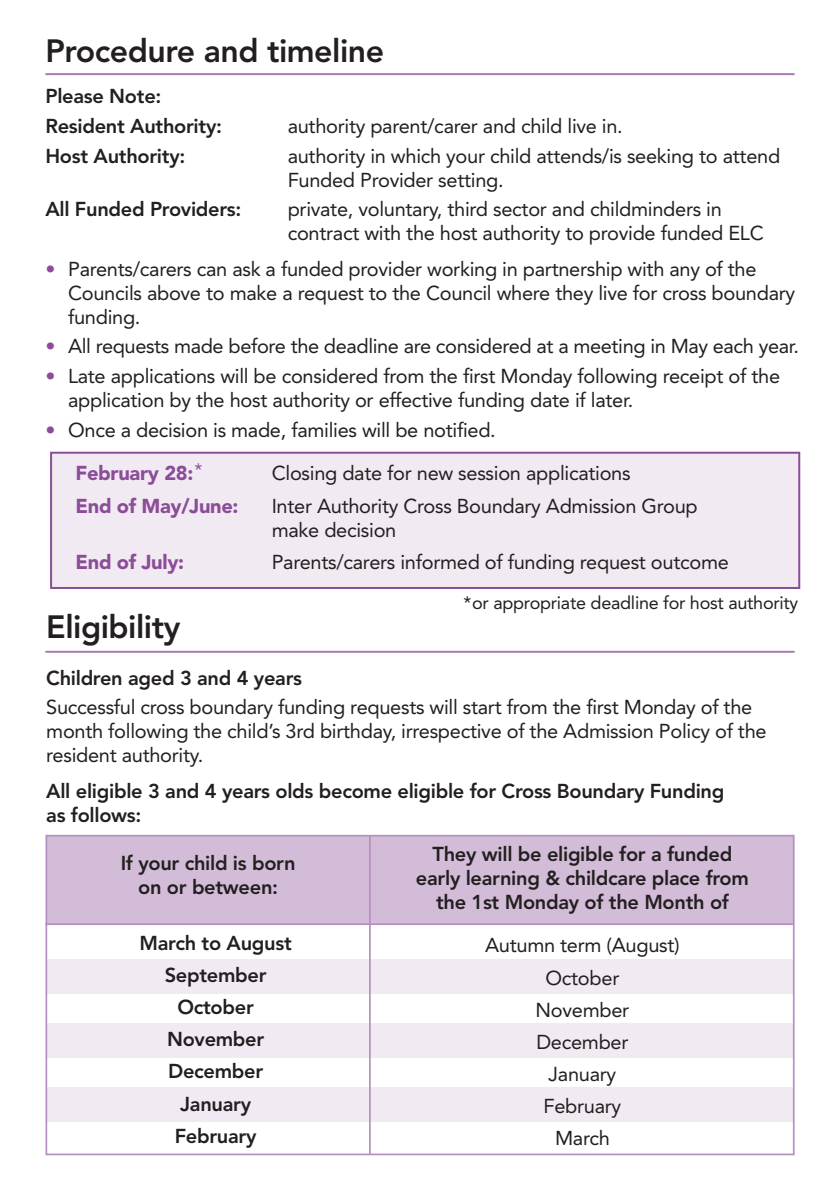
<style>
.page{position:relative;width:840px;height:1191px;background:#fff}
.page>*{position:absolute;margin:0;border:0;box-sizing:border-box;transform-origin:0 0}
.t1{font:800 32px "Avenir LT";letter-spacing:-.015em;color:#231f20}
.t2{font:20px/24px "Avenir LT";letter-spacing:-.015em;color:#231f20}
.t3{font:800 20px/32.2px "Avenir LT";letter-spacing:-.015em;color:#231f20;text-align:center}
.t4{font:900 20px "Avenir LT";letter-spacing:-.015em;color:#8b4d99}
.t5{font:18px "Avenir LT";letter-spacing:-.015em;color:#231f20}
.s1{color:#8b4d99}
.s2{font-weight:900;color:#8b4d99}
</style>
<div class="page">
<div style="left:50px;top:452px;width:749px;height:137px;background:#f2eaf2;border:2px solid #8b4d99"></div>
<hr style="left:45px;top:73px;width:749px;height:2px;background:#a77ab1">
<hr style="left:45px;top:651px;width:749px;height:2px;background:#a77ab1">
<div style="left:46px;top:959px;width:747px;height:34px;background:#f2eaf2"></div>
<div style="left:46px;top:1023px;width:747px;height:34px;background:#f2eaf2"></div>
<div style="left:46px;top:1087px;width:747px;height:34px;background:#f2eaf2"></div>
<div style="left:46px;top:835px;width:747px;height:89px;background:#d2bcd7"></div>
<hr style="left:369px;top:836px;width:1px;height:318px;background:#b58fbf">
<hr style="left:45px;top:923px;width:748px;height:2px;background:#b58fbf">
<div style="left:45px;top:835px;width:749px;height:320px;border:2px solid #b58fbf"></div>
<h1 class="t1" style="left:45px;top:32px;width:340px">Procedure and timeline</h1>
<p class="t3" style="left:45px;top:82px;width:178px;line-height:29.6px;text-align:left">Please Note:<br>Resident Authority:</p>
<p class="t2" style="left:287px;top:114px;width:336px">authority parent/carer and child live in.</p>
<p class="t3" style="left:45px;top:140px;width:141px">Host Authority:</p>
<p class="t2" style="left:287px;top:144px;width:494px">authority in which your child attends/is seeking to attend<br>Funded Provider setting.</p>
<p class="t3" style="left:45px;top:193px;width:197px">All Funded Providers:</p>
<p class="t2" style="left:287px;top:197px;width:477px">private, voluntary, third sector and childminders in contract with the host authority to provide funded ELC</p>
<p class="t2" style="left:68px;top:257px;width:728px;text-indent:-23px"><span class="s1">•</span> Parents/carers can ask a funded provider working in partnership with any of the<br>Councils above to make a request to the Council where they live for cross boundary funding.</p>
<p class="t2" style="left:45px;top:334px;width:754px"><span class="s1">•</span> All requests made before the deadline are considered at a meeting in May each year.</p>
<p class="t2" style="left:68px;top:364px;width:713px;text-indent:-23px"><span class="s1">•</span> Late applications will be considered from the first Monday following receipt of the application by the host authority or effective funding date if later.</p>
<p class="t2" style="left:75px;top:408px;width:421px;line-height:43.2px;text-indent:-30px"><span class="s1">•</span> Once a decision is made, families will be notified.<br><span class="s2">February 28:</span><sup>*</sup></p>
<p class="t2" style="left:271px;top:461px;width:360px">Closing date for new session applications</p>
<p class="t4" style="left:75px;top:493px;width:164px">End of May/June:</p>
<p class="t2" style="left:271px;top:494px;width:427px">Inter Authority Cross Boundary Admission Group make decision</p>
<p class="t4" style="left:75px;top:550px;width:110px">End of July:</p>
<p class="t2" style="left:271px;top:550px;width:458px">Parents/carers informed of funding request outcome</p>
<h1 class="t1" style="left:46px;top:608px;width:136px">Eligibility</h1>
<p class="t3" style="left:46px;top:661px;width:257px">Children aged 3 and 4 years</p>
<p class="t2" style="left:46px;top:695px;width:721px">Successful cross boundary funding requests will start from the first Monday of the month following the child’s 3rd birthday, irrespective of the Admission Policy of the resident authority.</p>
<p class="t3" style="left:46px;top:778px;width:679px;line-height:24px;text-align:left">All eligible 3 and 4 years olds become eligible for Cross Boundary Funding as follows:</p>
<p class="t3" style="left:416px;top:842px;width:334px;line-height:24px">They will be eligible for a funded early learning &amp; childcare place from the 1st Monday of the Month of</p>
<p class="t5" style="left:463px;top:592px;width:336px">*or appropriate deadline for host authority</p>
<p class="t3" style="left:121px;top:851px;width:176px;line-height:24px">If your child is born on or between:</p>
<p class="t3" style="left:139px;top:926px;width:154px">March to August<br>September<br>October<br>November<br>December<br>January<br>February</p>
<p class="t2" style="left:485px;top:929px;width:196px;line-height:32.2px;text-align:center">Autumn term (August)<br>October<br>November<br>December<br>January<br>February<br>March</p>
</div>
